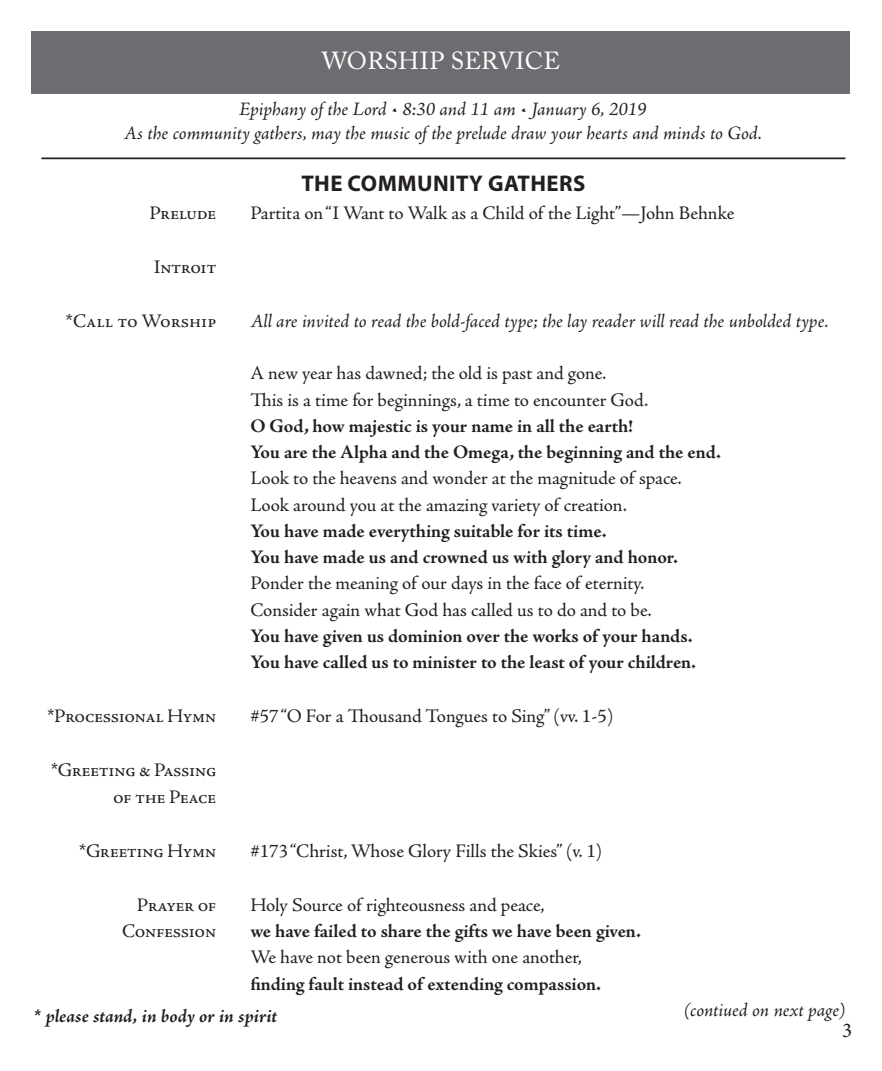
<style>
.page{position:relative;width:882px;height:1071px;background:#fff}
.page>*{position:absolute;margin:0;border:0;box-sizing:border-box;transform-origin:0 0}
.Main_Heading{font:24.5px "Adobe Caslon Pro";letter-spacing:.015em;color:#fff}
.t1{font:700 22.75px "Myriad Pro";letter-spacing:.02em;color:#231f20}
.t2{font:21px "Minion Pro";color:#231f20}
.Hymn{font:19.25px/26.2px "Adobe Jenson Pro";letter-spacing:-.02em;color:#231f20;text-align:right}
.t3{font:700 19.25px "Adobe Jenson Pro";letter-spacing:-.005em;color:#231f20}
.Body_text{font:italic 19.25px "Adobe Jenson Pro";color:#231f20}
.Date_Time{font:italic 19.25px "Adobe Jenson Pro";color:#231f20}
.Header_1{font:19.25px "Adobe Jenson Pro";letter-spacing:-.02em;color:#231f20}
.t4{font:italic 700 19.25px "Adobe Jenson Pro";letter-spacing:-.005em;color:#231f20}
.Header_1-2{font:19.25px "Adobe Jenson Pro";color:#231f20}
</style>
<div class="page">
<div style="left:32px;top:32px;width:818px;height:62px;background:#6c6d70"></div>
<hr style="left:41px;top:157px;width:804px;height:2px;background:#231f20">
<p class="Main_Heading" style="left:322px;top:46px;width:240px">WORSHIP SERVICE</p>
<p class="Date_Time" style="left:239px;top:98px;width:409px">Epiphany of the Lord • 8:30 and 11 am • January 6, 2019</p>
<p class="Body_text" style="left:124px;top:122px;width:640px">As the community gathers, may the music of the prelude draw your hearts and minds to God.</p>
<p class="t1" style="left:301px;top:168px;width:285px">THE COMMUNITY GATHERS</p>
<p class="Header_1" style="left:149px;top:202px;width:68px">Prelude</p>
<p class="Hymn" style="left:250px;top:200px;width:486px">Partita on “I Want to Walk as a Child of the Light”—John Behnke</p>
<p class="Header_1" style="left:154px;top:256px;width:64px">Introit</p>
<p class="Header_1-2" style="left:65px;top:310px;width:152px">*Call to Worship</p>
<p class="Body_text" style="left:250px;top:310px;width:580px">All are invited to read the bold-faced type; the lay reader will read the unbolded type.</p>
<p class="Hymn" style="left:250px;top:361px;width:358px">A new year has dawned; the old is past and gone.</p>
<p class="Hymn" style="left:250px;top:387px;width:400px">This is a time for beginnings, a time to encounter God.</p>
<p class="t3" style="left:250px;top:415px;width:384px">O God, how majestic is your name in all the earth!</p>
<p class="t3" style="left:250px;top:441px;width:472px">You are the Alpha and the Omega, the beginning and the end.</p>
<p class="Hymn" style="left:250px;top:466px;width:433px">Look to the heavens and wonder at the magnitude of space.</p>
<p class="Hymn" style="left:250px;top:492px;width:378px">Look around you at the amazing variety of creation.</p>
<p class="t3" style="left:250px;top:520px;width:358px">You have made everything suitable for its time.</p>
<p class="t3" style="left:250px;top:546px;width:429px">You have made us and crowned us with glory and honor.</p>
<p class="Hymn" style="left:250px;top:571px;width:395px">Ponder the meaning of our days in the face of eternity.</p>
<p class="Hymn" style="left:250px;top:597px;width:403px">Consider again what God has called us to do and to be.</p>
<p class="t3" style="left:250px;top:625px;width:444px">You have given us dominion over the works of your hands.</p>
<p class="t3" style="left:250px;top:651px;width:447px">You have called us to minister to the least of your children.</p>
<p class="Header_1" style="left:47px;top:705px;width:171px">*Processional Hymn</p>
<p class="Hymn" style="left:250px;top:704px;width:365px">#57 “O For a Thousand Tongues to Sing” (vv. 1-5)</p>
<p class="Hymn" style="left:51px;top:758px;width:167px">*Greeting &amp; Passing of the Peace</p>
<p class="Hymn" style="left:79px;top:838px;width:139px">*Greeting Hymn</p>
<p class="Hymn" style="left:250px;top:838px;width:353px">#173 “Christ, Whose Glory Fills the Skies” (v. 1)</p>
<p class="Hymn" style="left:122px;top:892px;width:96px">Prayer of<br>Confession</p>
<p class="Hymn" style="left:250px;top:892px;width:296px">Holy Source of righteousness and peace,</p>
<p class="t3" style="left:250px;top:920px;width:392px">we have failed to share the gifts we have been given.</p>
<p class="Hymn" style="left:250px;top:945px;width:333px">We have not been generous with one another,</p>
<p class="t3" style="left:250px;top:973px;width:352px">finding fault instead of extending compassion.</p>
<p class="t4" style="left:33px;top:1005px;width:245px">* please stand, in body or in spirit</p>
<p class="Body_text" style="left:684px;top:999px;width:163px">(contiued on next page)</p>
<p class="t2" style="left:842px;top:1018px;width:12px">3</p>
</div>
